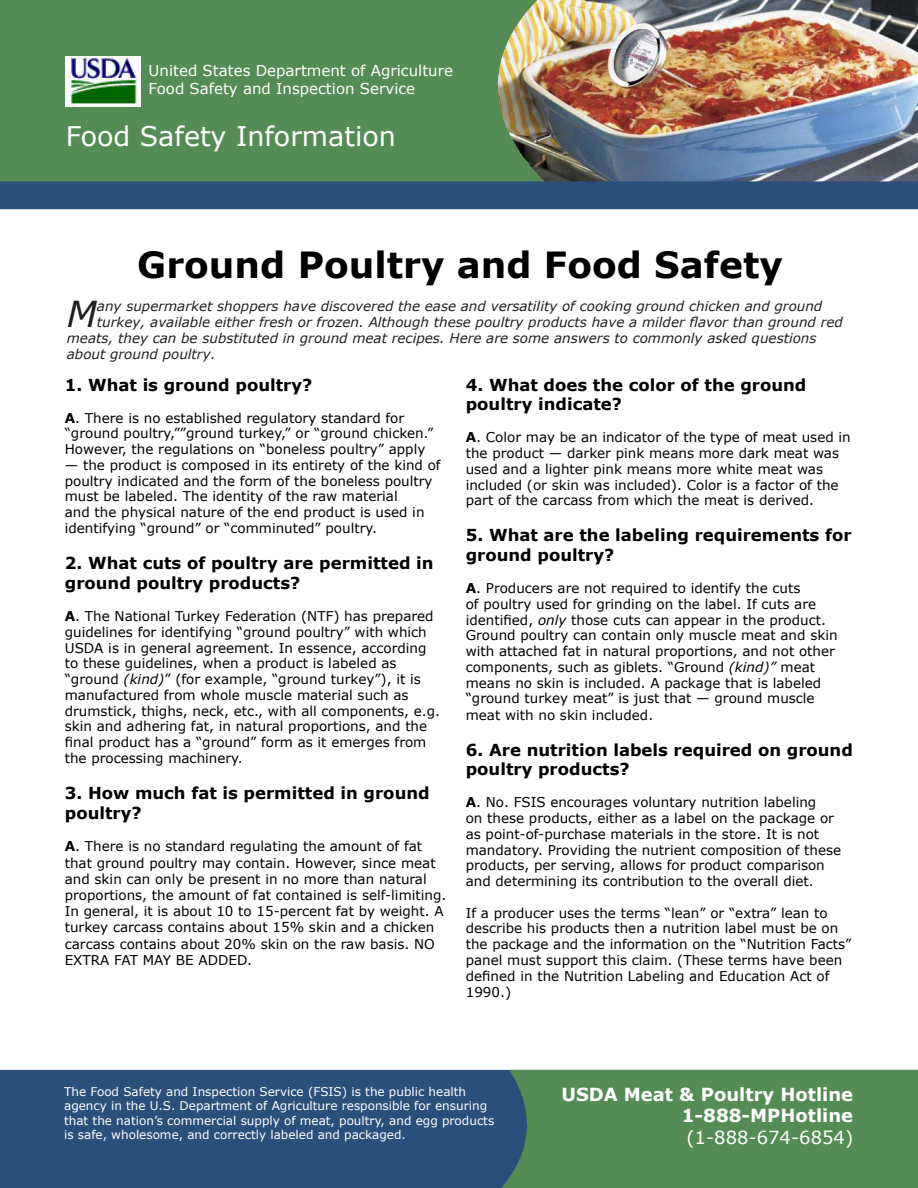
<style>
.page{position:relative;width:918px;height:1188px;background:#fff}
.page>*{position:absolute;margin:0;border:0;box-sizing:border-box;transform-origin:0 0}
.t1{font:700 36px "Verdana";color:#000}
.t2{font:italic 35.85px "Verdana";color:#231f20}
.t3{font:27px "Verdana";color:#fff}
.t4{font:700 18px "Verdana";color:#fff}
.t5{font:18px "Verdana";color:#fff}
.t6{font:700 16.5px/19.8px "Verdana";color:#000}
.t7{font:15px "Verdana";color:#fff}
.t8{font:13.5px/15.8px "Verdana";color:#000}
.t9{font:italic 13.5px "Verdana";color:#231f20}
.t10{font:12px/14.4px "Verdana";color:#fff}
.s1{font-weight:700}
.s2{font-style:italic}
</style>
<div class="page">
<img style="left:548px;top:0;width:370px;height:181px">
<div style="left:0;top:1070px;width:501px;height:118px;background:#2a4f7a"></div>
<div style="left:501px;top:1070px;width:417px;height:118px;background:#558c55"></div>
<img style="left:0;top:0;width:548px;height:181px">
<img style="left:66px;top:57px;width:74px;height:49px">
<div style="left:0;top:181px;width:918px;height:28px;background:#2a4f7a"></div>
<p class="t7" style="left:149px;top:61px;width:306px">United States Department of Agriculture</p>
<p class="t7" style="left:149px;top:79px;width:268px">Food Safety and Inspection Service</p>
<p class="t3" style="left:66px;top:119px;width:332px">Food Safety Information</p>
<p class="t1" style="left:137px;top:242px;width:647px">Ground Poultry and Food Safety</p>
<p class="t2" style="left:67px;top:291px;width:32px">M</p>
<p class="t9" style="left:97px;top:297px;width:727px">any supermarket shoppers have discovered the ease and versatility of cooking ground chicken and ground</p>
<p class="t9" style="left:97px;top:313px;width:747px">turkey, available either fresh or frozen. Although these poultry products have a milder flavor than ground red</p>
<p class="t9" style="left:67px;top:329px;width:751px">meats, they can be substituted in ground meat recipes. Here are some answers to commonly asked questions</p>
<p class="t9" style="left:67px;top:346px;width:150px">about ground poultry.</p>
<p class="t6" style="left:65px;top:374px;width:249px">1. What is ground poultry?</p>
<p class="t8" style="left:65px;top:409px;width:370px"><span class="s1">A</span>. There is no established regulatory standard for “ground poultry,””ground turkey,” or “ground chicken.”<br>However, the regulations on “boneless poultry” apply</p>
<p class="t8" style="left:65px;top:457px;width:377px">— the product is composed in its entirety of the kind of poultry indicated and the form of the boneless poultry must be labeled. The identity of the raw material<br>and the physical nature of the end product is used in identifying “ground” or “comminuted” poultry.</p>
<p class="t6" style="left:65px;top:553px;width:370px">2. What cuts of poultry are permitted in ground poultry products?</p>
<p class="t8" style="left:65px;top:608px;width:377px"><span class="s1">A</span>. The National Turkey Federation (NTF) has prepared guidelines for identifying “ground poultry” with which USDA is in general agreement. In essence, according to these guidelines, when a product is labeled as “ground <span class="s2">(kind)</span>” (for example, “ground turkey”), it is manufactured from whole muscle material such as drumstick, thighs, neck, etc., with all components, e.g. skin and adhering fat, in natural proportions, and the final product has a “ground” form as it emerges from the processing machinery.</p>
<p class="t6" style="left:65px;top:783px;width:366px">3. How much fat is permitted in ground poultry?</p>
<p class="t8" style="left:65px;top:838px;width:383px;line-height:16.2px"><span class="s1">A</span>. There is no standard regulating the amount of fat that ground poultry may contain. However, since meat and skin can only be present in no more than natural proportions, the amount of fat contained is self-limiting.<br>In general, it is about 10 to 15-percent fat by weight. A turkey carcass contains about 15% skin and a chicken carcass contains about 20% skin on the raw basis. NO EXTRA FAT MAY BE ADDED.</p>
<p class="t6" style="left:466px;top:374px;width:342px">4. What does the color of the ground poultry indicate?</p>
<p class="t8" style="left:466px;top:429px;width:387px"><span class="s1">A</span>. Color may be an indicator of the type of meat used in the product — darker pink means more dark meat was used and a lighter pink means more white meat was included (or skin was included). Color is a factor of the part of the carcass from which the meat is derived.</p>
<p class="t6" style="left:466px;top:525px;width:387px">5. What are the labeling requirements for ground poultry?</p>
<p class="t8" style="left:466px;top:580px;width:373px"><span class="s1">A</span>. Producers are not required to identify the cuts<br>of poultry used for grinding on the label. If cuts are identified, <span class="s2">only</span> those cuts can appear in the product.<br>Ground poultry can contain only muscle meat and skin with attached fat in natural proportions, and not other components, such as giblets. “Ground <span class="s2">(kind)”</span> meat means no skin is included. A package that is labeled “ground turkey meat” is just that — ground muscle meat with no skin included.</p>
<p class="t6" style="left:466px;top:739px;width:389px">6. Are nutrition labels required on ground poultry products?</p>
<p class="t8" style="left:466px;top:794px;width:377px"><span class="s1">A</span>. No. FSIS encourages voluntary nutrition labeling<br>on these products, either as a label on the package or as point-of-purchase materials in the store. It is not mandatory. Providing the nutrient composition of these products, per serving, allows for product comparison and determining its contribution to the overall diet.</p>
<p class="t8" style="left:466px;top:904px;width:387px">If a producer uses the terms “lean” or “extra” lean to describe his products then a nutrition label must be on the package and the information on the “Nutrition Facts” panel must support this claim. (These terms have been defined in the Nutrition Labeling and Education Act of 1990.)</p>
<p class="t10" style="left:64px;top:1084px;width:432px">The Food Safety and Inspection Service (FSIS) is the public health agency in the U.S. Department of Agriculture responsible for ensuring that the nation’s commercial supply of meat, poultry, and egg products is safe, wholesome, and correctly labeled and packaged.</p>
<p class="t4" style="left:561px;top:1083px;width:293px">USDA Meat &amp; Poultry Hotline</p>
<p class="t4" style="left:682px;top:1104px;width:173px">1-888-MPHotline</p>
<p class="t5" style="left:686px;top:1126px;width:168px">(1-888-674-6854)</p>
</div>
